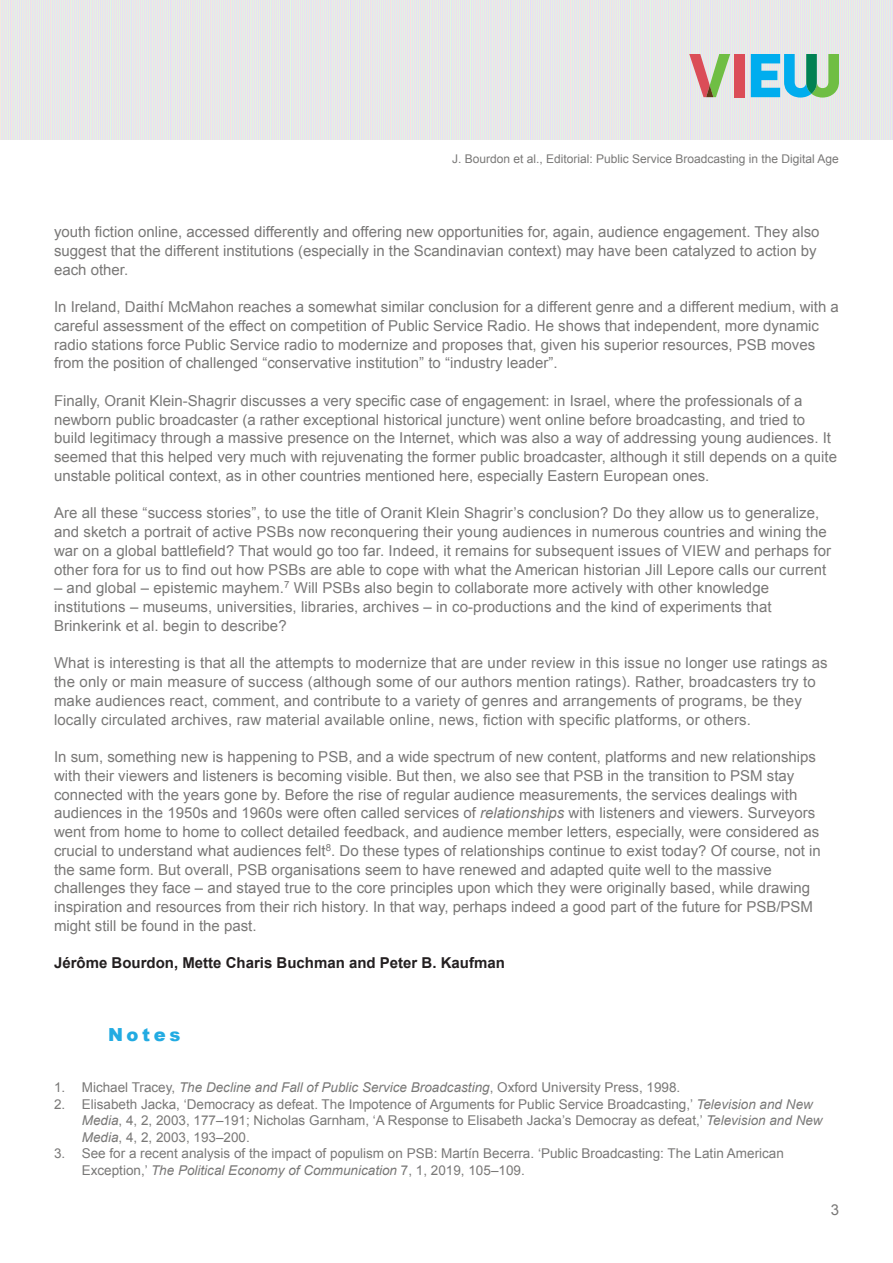
<style>
.page{position:relative;width:893px;height:1263px;background:#fff}
.page>*{position:absolute;margin:0;border:0;box-sizing:border-box;transform-origin:0 0}
.A_head{font:900 18px "Arial";letter-spacing:.2em;color:#22abe2}
.Body_text_next{font:15px/18.8px "Arial";color:#797877}
.Chap_au{font:700 15px "Arial";color:#231f20}
.Notes{font:13.5px/16.5px "Arial";color:#797877}
.t1{font:12px "Arial";color:#797877}
.s1{font-style:italic}
</style>
<div class="page">
<img style="left:0;top:0;width:893px;height:140px">
<div style="left:734px;top:54px;width:10px;height:43px;background:#db4d58"></div>
<svg style="left:751px;top:54px;width:88px;height:44px;background:#64c0c4"></svg>
<svg style="left:689px;top:54px;width:41px;height:43px;background:#c5b69c"></svg>
<p class="t1" style="left:452px;top:151px;width:388px">J. Bourdon et al., Editorial: Public Service Broadcasting in the Digital Age</p>
<p class="Body_text_next" style="left:54px;top:223px;width:767px">youth fiction online, accessed differently and offering new opportunities for, again, audience engagement. They also suggest that the different institutions (especially in the Scandinavian context) may have been catalyzed to action by each other.</p>
<p class="Body_text_next" style="left:54px;top:298px;width:786px">In Ireland, Daithí McMahon reaches a somewhat similar conclusion for a different genre and a different medium, with a careful assessment of the effect on competition of Public Service Radio. He shows that independent, more dynamic radio stations force Public Service radio to modernize and proposes that, given his superior resources, PSB moves from the position of challenged “conservative institution” to “industry leader”.</p>
<p class="Body_text_next" style="left:54px;top:391px;width:784px">Finally, Oranit Klein-Shagrir discusses a very specific case of engagement: in Israel, where the professionals of a newborn public broadcaster (a rather exceptional historical juncture) went online before broadcasting, and tried to build legitimacy through a massive presence on the Internet, which was also a way of addressing young audiences. It seemed that this helped very much with rejuvenating the former public broadcaster, although it still depends on a quite unstable political context, as in other countries mentioned here, especially Eastern European ones.</p>
<p class="Body_text_next" style="left:54px;top:504px;width:779px">Are all these “success stories”, to use the title of Oranit Klein Shagrir’s conclusion? Do they allow us to generalize, and sketch a portrait of active PSBs now reconquering their young audiences in numerous countries and wining the war on a global battlefield? That would go too far. Indeed, it remains for subsequent issues of VIEW and perhaps for other fora for us to find out how PSBs are able to cope with what the American historian Jill Lepore calls our current</p>
<p class="Body_text_next" style="left:54px;top:579px;width:719px">– and global – epistemic mayhem.<sup>7</sup> Will PSBs also begin to collaborate more actively with other knowledge institutions – museums, universities, libraries, archives – in co-productions and the kind of experiments that<br>Brinkerink et al. begin to describe?</p>
<p class="Body_text_next" style="left:54px;top:654px;width:775px">What is interesting is that all the attempts to modernize that are under review in this issue no longer use ratings as the only or main measure of success (although some of our authors mention ratings). Rather, broadcasters try to make audiences react, comment, and contribute to a variety of genres and arrangements of programs, be they locally circulated archives, raw material available online, news, fiction with specific platforms, or others.</p>
<p class="Body_text_next" style="left:54px;top:748px;width:768px">In sum, something new is happening to PSB, and a wide spectrum of new content, platforms and new relationships with their viewers and listeners is becoming visible. But then, we also see that PSB in the transition to PSM stay connected with the years gone by. Before the rise of regular audience measurements, the services dealings with audiences in the 1950s and 1960s were often called services of <span class="s1">relationships</span> with listeners and viewers. Surveyors went from home to home to collect detailed feedback, and audience member letters, especially, were considered as crucial to understand what audiences felt<sup>8</sup>. Do these types of relationships continue to exist today? Of course, not in the same form. But overall, PSB organisations seem to have renewed and adapted quite well to the massive challenges they face – and stayed true to the core principles upon which they were originally based, while drawing inspiration and resources from their rich history. In that way, perhaps indeed a good part of the future for PSB/PSM might still be found in the past.</p>
<p class="Chap_au" style="left:54px;top:952px;width:452px">Jérôme Bourdon, Mette Charis Buchman and Peter B. Kaufman</p>
<p class="A_head" style="left:108px;top:1021px;width:74px">Notes</p>
<p class="Notes" style="left:54px;top:1079px;width:628px">1. Michael Tracey, <span class="s1">The Decline and Fall of Public Service Broadcasting</span>, Oxford University Press, 1998.</p>
<p class="Notes" style="left:82px;top:1096px;width:742px;text-indent:-28px">2. Elisabeth Jacka, ‘Democracy as defeat. The Impotence of Arguments for Public Service Broadcasting,’ <span class="s1">Television and New<br>Media</span>, 4, 2, 2003, 177–191; Nicholas Garnham, ‘A Response to Elisabeth Jacka’s Democray as defeat,’ <span class="s1">Television and New<br>Media</span>, 4, 2, 2003, 193–200.</p>
<p class="Notes" style="left:82px;top:1145px;width:704px;text-indent:-28px">3. See for a recent analysis of the impact of populism on PSB: Martín Becerra. ‘Public Broadcasting: The Latin American<br>Exception,’ <span class="s1">The Political Economy of Communication</span> 7, 1, 2019, 105–109.</p>
<p class="Body_text_next" style="left:831px;top:1201px;width:10px">3</p>
</div>
